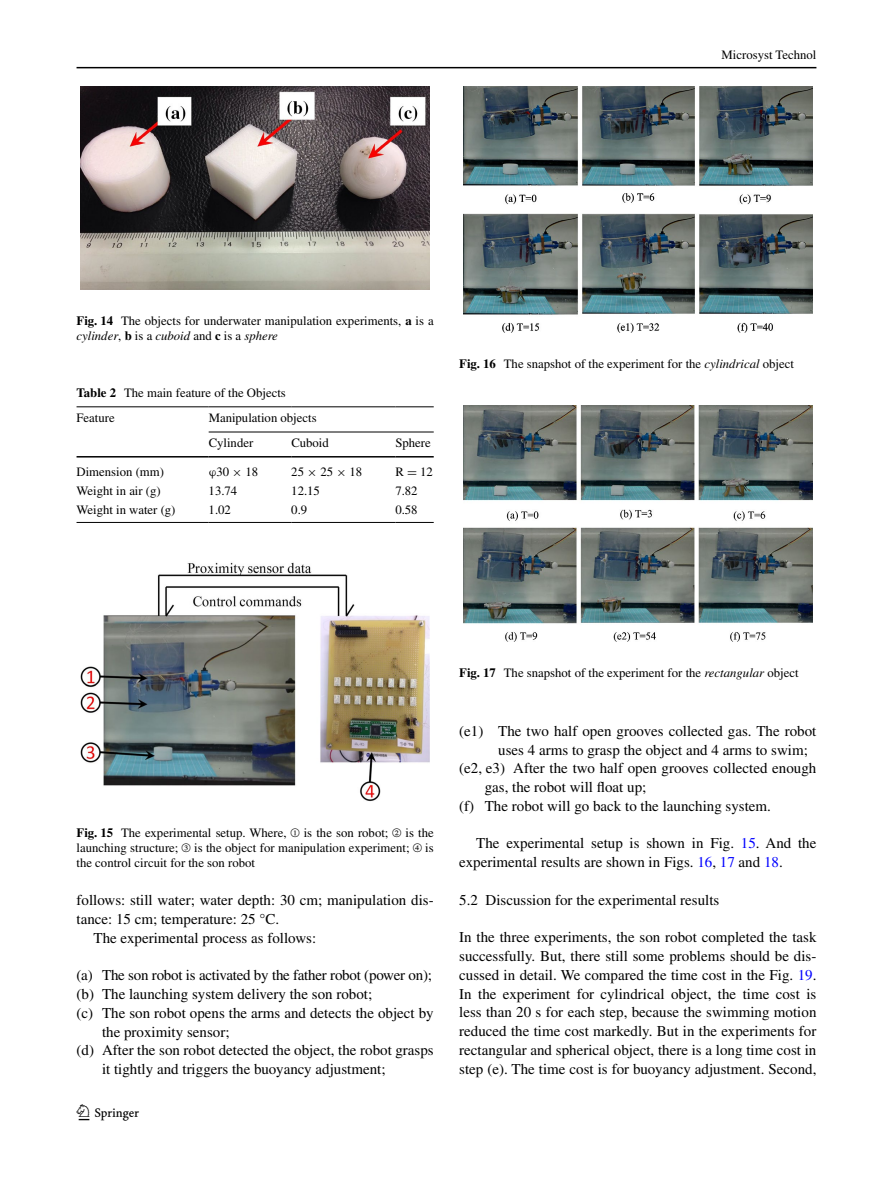
<style>
.page{position:relative;width:893px;height:1187px;background:#fff}
.page>*{position:absolute;margin:0;border:0;box-sizing:border-box;transform-origin:0 0}
.t1{font:22.5px "Springnew";color:#000}
.t2{font:15px/18.8px "Times";color:#000}
.t3{font:12.75px/15px "Times";color:#000}
.s1{font-weight:700}
.s2{font-style:italic}
.s3{font-family:"MTGU"}
.s4{font-family:"MTSY"}
.s5{font-family:"STIX Math"}
.s6{font-family:"STIX"}
.s7{color:#00f}
</style>
<div class="page">
<hr style="left:77px;top:67px;width:739px;height:1px;background:#000">
<div style="left:77px;top:87px;width:357px;height:202px;background:linear-gradient(to bottom,#fff,#fff)"></div>
<img style="left:81px;top:87px;width:349px;height:202px">
<hr style="left:77px;top:406px;width:132px;height:1px;background:#000">
<hr style="left:77px;top:456px;width:132px;height:1px;background:#000">
<hr style="left:209px;top:406px;width:82px;height:1px;background:#000">
<hr style="left:291px;top:406px;width:104px;height:1px;background:#000">
<hr style="left:395px;top:406px;width:39px;height:1px;background:#000">
<hr style="left:209px;top:456px;width:82px;height:1px;background:#000">
<hr style="left:291px;top:456px;width:104px;height:1px;background:#000">
<hr style="left:395px;top:456px;width:39px;height:1px;background:#000">
<hr style="left:77px;top:522px;width:132px;height:1px;background:#000">
<hr style="left:209px;top:522px;width:82px;height:1px;background:#000">
<hr style="left:291px;top:522px;width:104px;height:1px;background:#000">
<hr style="left:395px;top:522px;width:39px;height:1px;background:#000">
<hr style="left:209px;top:431px;width:225px;height:1px;background:#000">
<img style="left:81px;top:562px;width:348px;height:239px">
<img style="left:463px;top:87px;width:349px;height:246px">
<img style="left:464px;top:405px;width:348px;height:236px">
<p class="t3" style="left:722px;top:48px;width:96px">Microsyst Technol</p>
<p class="t3" style="left:77px;top:313px;width:359px"><span class="s1">Fig. 14</span> The objects for underwater manipulation experiments, <span class="s1">a</span> is a <span class="s2">cylinder</span>, <span class="s1">b</span> is a <span class="s2">cuboid</span> and <span class="s1">c</span> is a <span class="s2">sphere</span></p>
<p class="t3" style="left:77px;top:379px;width:211px;line-height:25.5px"><span class="s1">Table 2</span> The main feature of the Objects<br>Feature</p>
<p class="t3" style="left:209px;top:405px;width:110px;line-height:24.8px">Manipulation objects<br>Cylinder</p>
<p class="t3" style="left:291px;top:435px;width:39px">Cuboid</p>
<p class="t3" style="left:395px;top:435px;width:37px">Sphere</p>
<p class="t3" style="left:77px;top:463px;width:89px">Dimension (mm)</p>
<p class="t3" style="left:209px;top:463px;width:51px"><span class="s3">ϕ</span>30 <span class="s4">×</span> 18</p>
<p class="t3" style="left:291px;top:463px;width:72px">25<span class="s4">×</span>25<span class="s4">×</span>18</p>
<p class="t3" style="left:395px;top:463px;width:39px">R<span class="s4">=</span>12</p>
<p class="t3" style="left:77px;top:483px;width:86px">Weight in air (g)</p>
<p class="t3" style="left:209px;top:483px;width:30px">13.74</p>
<p class="t3" style="left:291px;top:483px;width:30px">12.15</p>
<p class="t3" style="left:395px;top:483px;width:24px">7.82</p>
<p class="t3" style="left:77px;top:502px;width:101px">Weight in water (g)</p>
<p class="t3" style="left:209px;top:502px;width:24px">1.02</p>
<p class="t3" style="left:291px;top:502px;width:17px">0.9</p>
<p class="t3" style="left:395px;top:502px;width:24px">0.58</p>
<p class="t3" style="left:459px;top:356px;width:336px"><span class="s1">Fig. 16</span> The snapshot of the experiment for the <span class="s2">cylindrical</span> object</p>
<p class="t3" style="left:77px;top:824px;width:359px;text-align:justify"><span class="s1">Fig. 15</span> The experimental setup. Where, <span class="s5">①</span> is the son robot; <span class="s5">②</span> is the launching structure; <span class="s5">③</span> is the object for manipulation experiment; <span class="s6">④</span> is the control circuit for the son robot</p>
<p class="t2" style="left:77px;top:890px;width:359px">follows: still water; water depth: 30 cm; manipulation dis-</p>
<p class="t2" style="left:77px;top:909px;width:204px">tance: 15 cm; temperature: 25 °C.</p>
<p class="t2" style="left:94px;top:928px;width:224px">The experimental process as follows:</p>
<p class="t2" style="left:77px;top:965px;width:357px">(a) The son robot is activated by the father robot (power on);</p>
<p class="t2" style="left:77px;top:984px;width:297px">(b) The launching system delivery the son robot;</p>
<p class="t2" style="left:77px;top:1003px;width:359px">(c) The son robot opens the arms and detects the object by</p>
<p class="t2" style="left:102px;top:1021px;width:129px">the proximity sensor;</p>
<p class="t2" style="left:77px;top:1040px;width:359px">(d) After the son robot detected the object, the robot grasps</p>
<p class="t2" style="left:102px;top:1059px;width:285px">it tightly and triggers the buoyancy adjustment;</p>
<h1 class="t1" style="left:79px;top:1104px;width:62px">1 3</h1>
<p class="t3" style="left:459px;top:665px;width:341px"><span class="s1">Fig. 17</span> The snapshot of the experiment for the <span class="s2">rectangular</span> object</p>
<p class="t2" style="left:459px;top:721px;width:359px">(e1) The two half open grooves collected gas. The robot</p>
<p class="t2" style="left:498px;top:740px;width:311px">uses 4 arms to grasp the object and 4 arms to swim;</p>
<p class="t2" style="left:459px;top:759px;width:359px">(e2, e3) After the two half open grooves collected enough</p>
<p class="t2" style="left:485px;top:777px;width:163px">gas, the robot will float up;</p>
<p class="t2" style="left:459px;top:796px;width:313px">(f) The robot will go back to the launching system.</p>
<p class="t2" style="left:459px;top:834px;width:359px;text-indent:17px">The experimental setup is shown in Fig. <span class="s7">15</span>. And the experimental results are shown in Figs. <span class="s7">16</span>, <span class="s7">17</span> and <span class="s7">18</span>.</p>
<p class="t2" style="left:459px;top:890px;width:262px">5.2 Discussion for the experimental results</p>
<p class="t2" style="left:459px;top:927px;width:359px;text-align:justify">In the three experiments, the son robot completed the task successfully. But, there still some problems should be dis&shy;cussed in detail. We compared the time cost in the Fig. <span class="s7">19</span>.<br>In the experiment for cylindrical object, the time cost is less than 20 s for each step, because the swimming motion reduced the time cost markedly. But in the experiments for rectangular and spherical object, there is a long time cost in step (e). The time cost is for buoyancy adjustment. Second,</p>
</div>
